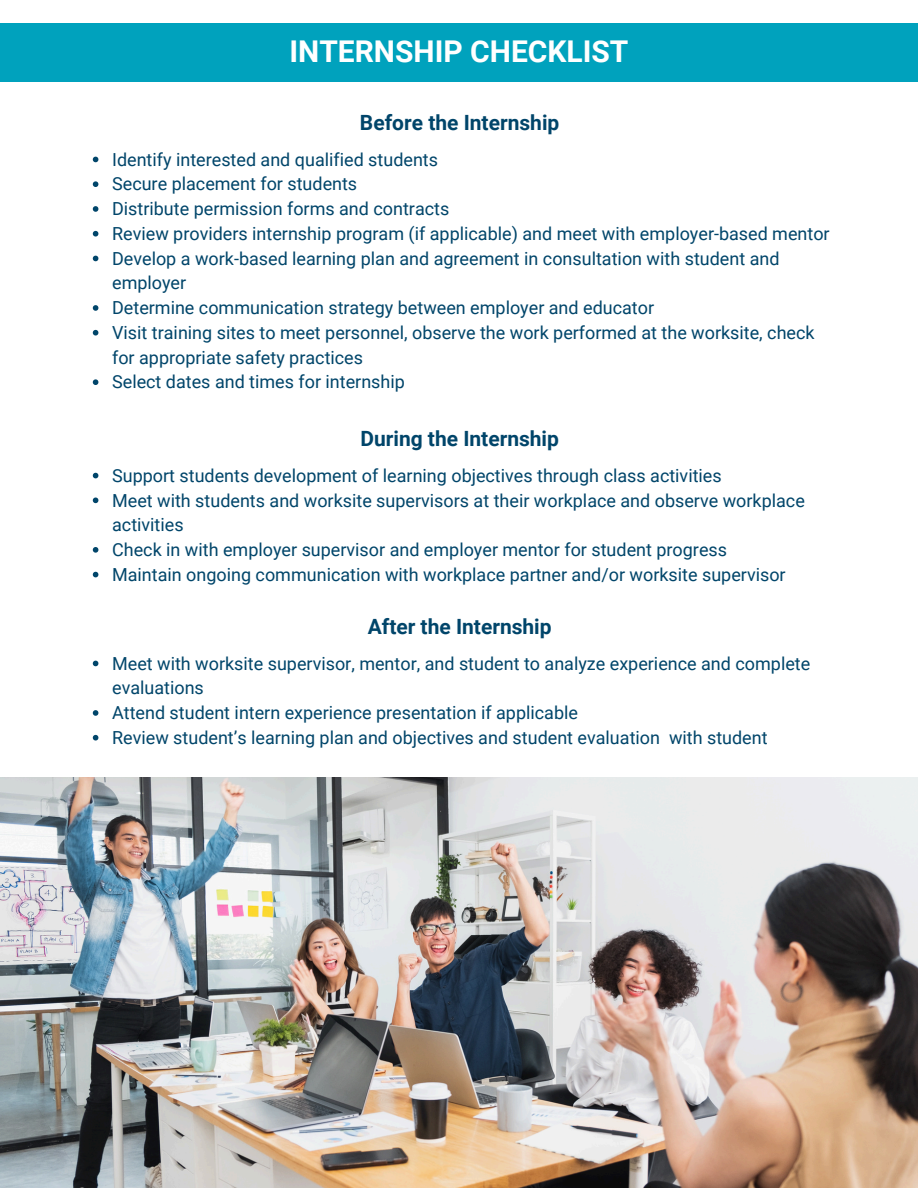
<style>
.page{position:relative;width:918px;height:1188px;background:#fff}
.page>*{position:absolute;margin:0;border:0;box-sizing:border-box;transform-origin:0 0}
.t1{font:700 30px "Roboto";color:#fff}
.t2{font:700 21px "Roboto";color:#00456a}
.t3{font:18px/24.8px "Roboto";color:#00456a}
</style>
<div class="page">
<img style="left:0;top:778px;width:918px;height:409px">
<svg style="left:93px;top:157px;width:5px;height:5px"></svg>
<svg style="left:93px;top:181px;width:5px;height:6px"></svg>
<svg style="left:93px;top:206px;width:5px;height:6px"></svg>
<svg style="left:93px;top:231px;width:5px;height:6px"></svg>
<svg style="left:93px;top:256px;width:5px;height:5px"></svg>
<svg style="left:93px;top:305px;width:5px;height:6px"></svg>
<svg style="left:93px;top:330px;width:5px;height:6px"></svg>
<svg style="left:93px;top:379px;width:5px;height:6px"></svg>
<svg style="left:93px;top:473px;width:5px;height:5px"></svg>
<svg style="left:93px;top:498px;width:5px;height:5px"></svg>
<svg style="left:93px;top:547px;width:5px;height:6px"></svg>
<svg style="left:93px;top:572px;width:5px;height:5px"></svg>
<svg style="left:93px;top:661px;width:5px;height:5px"></svg>
<svg style="left:93px;top:710px;width:5px;height:6px"></svg>
<svg style="left:93px;top:735px;width:5px;height:6px"></svg>
<div style="left:0;top:23px;width:918px;height:58px;background:#00a2bd"></div>
<p class="t1" style="left:289px;top:34px;width:341px">INTERNSHIP CHECKLIST</p>
<h1 class="t2" style="left:360px;top:110px;width:201px">Before the Internship</h1>
<h2 class="t3" style="left:112px;top:147px;width:327px">Identify interested and qualified students</h2>
<p class="t3" style="left:112px;top:172px;width:247px">Secure placement for students</p>
<p class="t3" style="left:112px;top:197px;width:339px">Distribute permission forms and contracts</p>
<p class="t3" style="left:112px;top:221px;width:719px">Review providers internship program (if applicable) and meet with employer-based mentor</p>
<p class="t3" style="left:112px;top:246px;width:669px">Develop a work-based learning plan and agreement in consultation with student and employer</p>
<p class="t3" style="left:112px;top:296px;width:544px">Determine communication strategy between employer and educator</p>
<p class="t3" style="left:112px;top:320px;width:704px">Visit training sites to meet personnel, observe the work performed at the worksite, check for appropriate safety practices</p>
<p class="t3" style="left:112px;top:370px;width:294px">Select dates and times for internship</p>
<p class="t2" style="left:360px;top:426px;width:200px">During the Internship</p>
<h2 class="t3" style="left:112px;top:463px;width:611px">Support students development of learning objectives through class activities</h2>
<p class="t3" style="left:112px;top:488px;width:694px">Meet with students and worksite supervisors at their workplace and observe workplace activities</p>
<p class="t3" style="left:112px;top:538px;width:616px">Check in with employer supervisor and employer mentor for student progress</p>
<p class="t3" style="left:112px;top:562px;width:675px">Maintain ongoing communication with workplace partner and/or worksite supervisor</p>
<p class="t2" style="left:368px;top:614px;width:185px">After the Internship</p>
<h2 class="t3" style="left:112px;top:651px;width:700px">Meet with worksite supervisor, mentor, and student to analyze experience and complete evaluations</h2>
<p class="t3" style="left:112px;top:701px;width:467px">Attend student intern experience presentation if applicable</p>
<p class="t3" style="left:112px;top:725px;width:657px">Review student’s learning plan and objectives and student evaluation with student</p>
</div>
